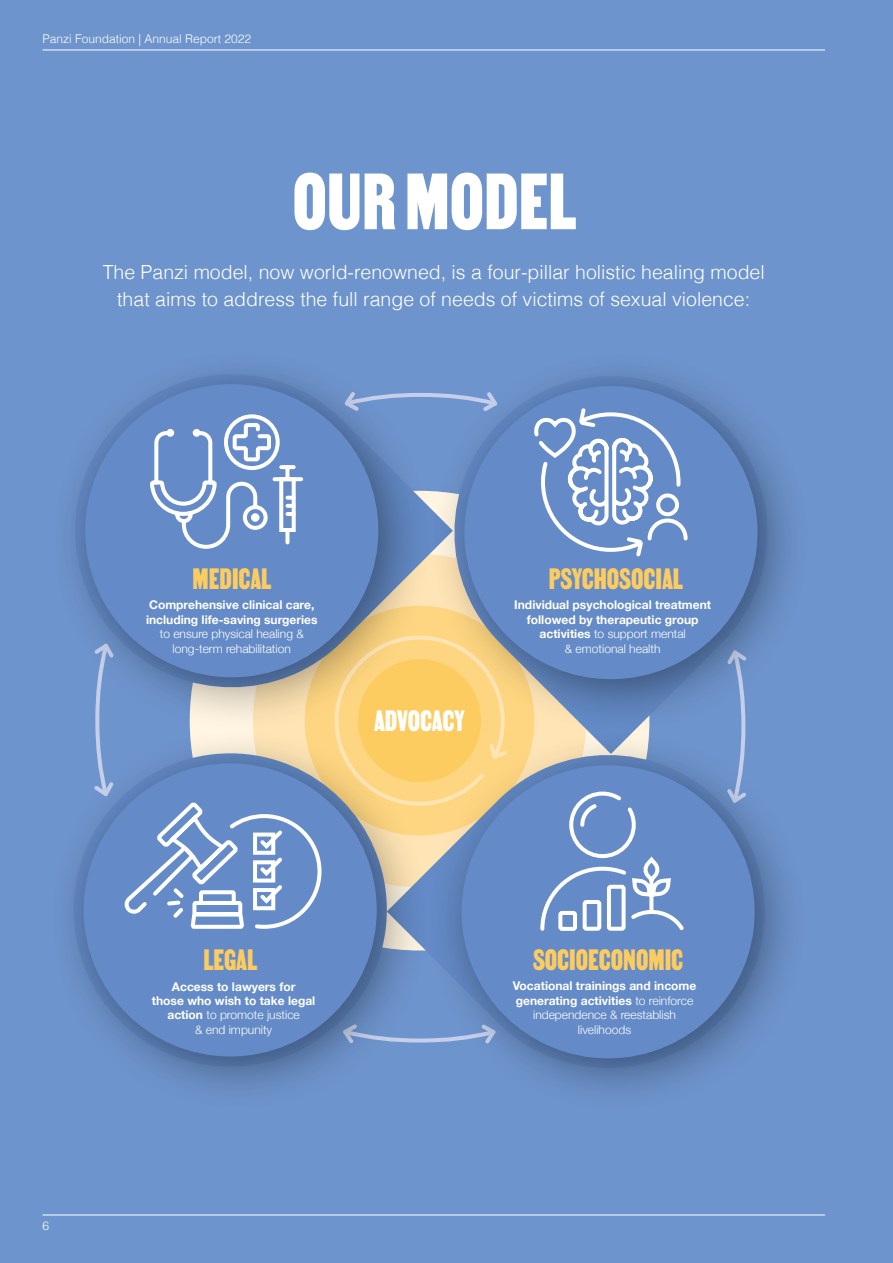
<style>
.page{position:relative;width:893px;height:1263px;background:#6e94cd}
.page>*{position:absolute;margin:0;border:0;box-sizing:border-box;transform-origin:0 0}
.t1{font:96px "MARTIN";color:#fff}
.t2{font:34.8px "MARTIN";color:#fdcc60}
.t3{font:34.8px "MARTIN";letter-spacing:-.01em;color:#fff}
.t4{font:300 19.5px/27px "Helvetica";color:#fff;text-align:center}
.t5{font:700 12px/14.4px "Helvetica Neue";color:#fff;text-align:center}
.t6{font:300 12px/14.4px "Helvetica Neue";color:#fff;text-align:center}
.t7{font:300 12px "Helvetica";color:#fff}
.s1{font-weight:300}
</style>
<div class="page">
<hr style="left:892px;top:21px;width:1px;height:1221px;background:#dde5ec">
<div style="left:428px;top:350px;width:384px;height:384px;background:#000;opacity:.42"></div>
<div style="left:464px;top:386px;width:293px;height:293px;background:#648bc7;border-radius:50%"></div>
<svg style="left:532px;top:405px;width:158px;height:152px"></svg>
<div style="left:49px;top:348px;width:384px;height:384px;background:#000;opacity:.42"></div>
<div style="left:85px;top:384px;width:293px;height:293px;background:#648bc7;border-radius:50%"></div>
<div style="left:279px;top:477px;width:17px;height:55px;border:4px solid #fff"></div>
<svg style="left:148px;top:384px;width:146px;height:165px"></svg>
<svg style="left:285px;top:469px;width:4px;height:8px"></svg>
<svg style="left:281px;top:465px;width:13px;height:4px"></svg>
<hr style="left:274px;top:477px;width:27px;height:4px;background:#fff">
<div style="left:48px;top:727px;width:383px;height:384px;background:#000;opacity:.42"></div>
<div style="left:84px;top:763px;width:293px;height:293px;background:#648bc7;border-radius:50%"></div>
<svg style="left:91px;top:640px;width:233px;height:289px"></svg>
<div style="left:426px;top:729px;width:383px;height:384px;background:#000;opacity:.42"></div>
<div style="left:462px;top:765px;width:293px;height:293px;background:#648bc7;border-radius:50%"></div>
<svg style="left:540px;top:791px;width:144px;height:140px"></svg>
<hr style="left:43px;top:50px;width:782px;height:1px;background:#fff">
<hr style="left:43px;top:1215px;width:782px;height:1px;background:#fff">
<p class="t7" style="left:43px;top:28px;width:210px">Panzi Foundation | Annual Report 2022</p>
<h1 class="t1" style="left:293px;top:145px;width:285px">OUR MODEL</h1>
<h3 class="t4" style="left:103px;top:258px;width:664px">The Panzi model, now world-renowned, is a four-pillar holistic healing model that aims to address the full range of needs of victims of sexual violence:</h3>
<p class="t7" style="left:43px;top:1216px;width:8px">6</p>
<h2 class="t2" style="left:193px;top:558px;width:80px">MEDICAL</h2>
<p class="t5" style="left:146px;top:598px;width:173px;text-align:left">Comprehensive clinical care, including life-saving surgeries</p>
<p class="t6" style="left:160px;top:626px;width:145px">to ensure physical healing &amp; long-term rehabilitation</p>
<h2 class="t3" style="left:374px;top:701px;width:92px">ADVOCACY</h2>
<h2 class="t2" style="left:549px;top:558px;width:136px">PSYCHOSOCIAL</h2>
<p class="t5" style="left:514px;top:598px;width:198px">Individual psychological treatment followed by therapeutic group activities <span class="s1">to support mental<br>&amp; emotional health</span></p>
<h2 class="t2" style="left:203px;top:939px;width:55px">LEGAL</h2>
<p class="t5" style="left:152px;top:979px;width:165px">Access to lawyers for<br>those who wish to take legal action <span class="s1">to promote justice<br>&amp; end impunity</span></p>
<h2 class="t2" style="left:533px;top:939px;width:152px">SOCIOECONOMIC</h2>
<p class="t5" style="left:513px;top:979px;width:185px">Vocational trainings and income generating activities <span class="s1">to reinforce independence &amp; reestablish livelihoods</span></p>
</div>
